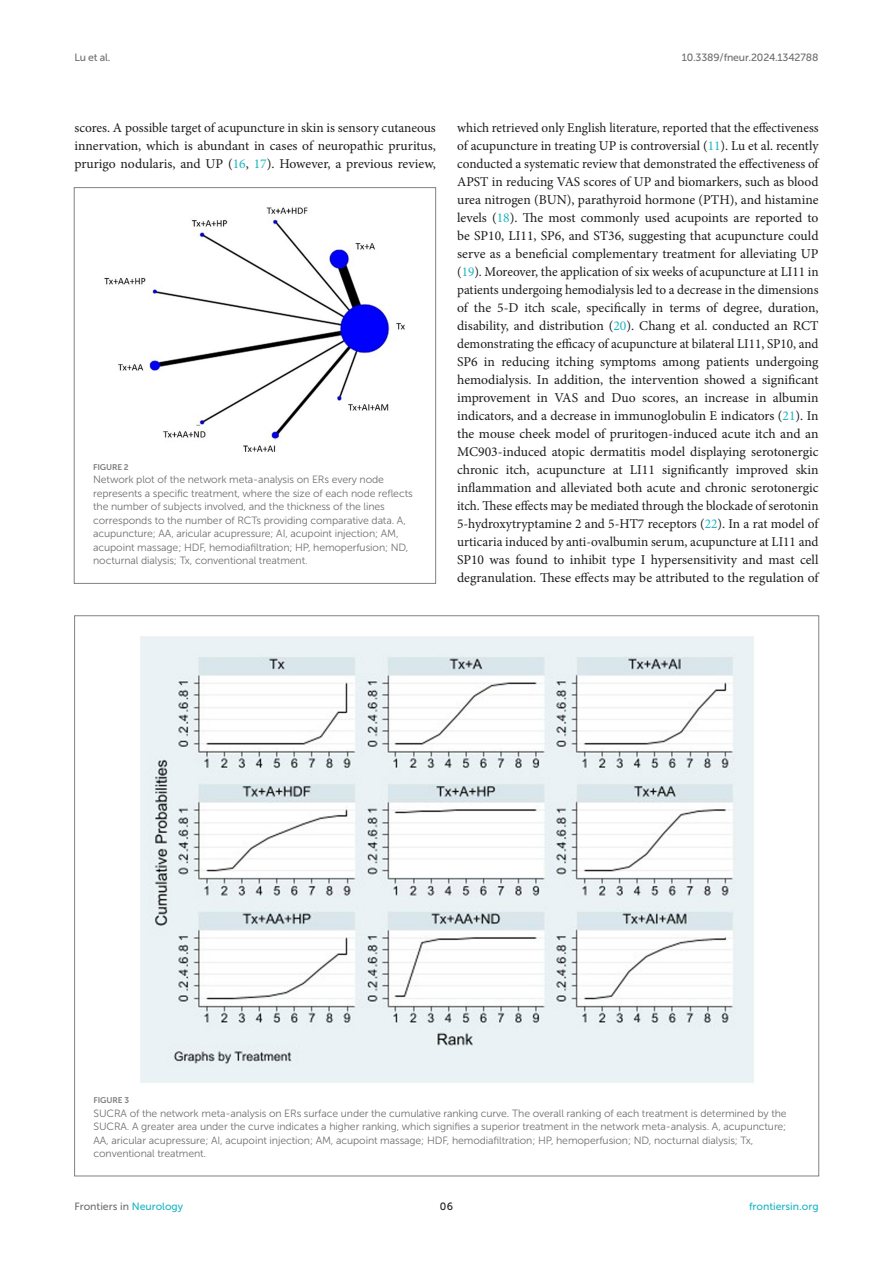
<style>
.page{position:relative;width:893px;height:1263px;background:#fff}
.page>*{position:absolute;margin:0;border:0;box-sizing:border-box;transform-origin:0 0}
.TEXT_FLUSH{font:13.5px/18px "Minion Pro";color:#1b1c1b;text-align:justify}
.FIG_LEG{font:10.5px/13.5px "Museo Sans 300";letter-spacing:-.01em;color:#706f70}
.t1{font:10.5px "Museo Sans 500";letter-spacing:-.015em;color:#706f70}
.t2{font:10.5px "Museo Sans 500";color:#1db5c3}
.t3{font:10.5px "Museo Sans 500";color:#1b1c1b}
.FIG_HD{font:8.25px "Museo Sans 700";letter-spacing:-.01em;color:#7e7f7f}
.s1{color:#1db5c3}
</style>
<div class="page">
<img style="left:104px;top:207px;width:301px;height:244px">
<div style="left:74px;top:187px;width:362px;height:397px;border:1px solid #808285"></div>
<img style="left:140px;top:636px;width:614px;height:447px">
<p class="t1" style="left:74px;top:51px;width:38px">Lu et al.</p>
<p class="t1" style="left:682px;top:51px;width:138px">10.3389/fneur.2024.1342788</p>
<p class="TEXT_FLUSH" style="left:74px;top:119px;width:363px">scores. A possible target of acupuncture in skin is sensory cutaneous innervation, which is abundant in cases of neuropathic pruritus, prurigo nodularis, and UP (<span class="s1">16</span>, <span class="s1">17</span>). However, a previous review,</p>
<p class="TEXT_FLUSH" style="left:457px;top:119px;width:363px">which retrieved only English literature, reported that the effectiveness of acupuncture in treating UP is controversial (<span class="s1">11</span>). Lu et al. recently conducted a systematic review that demonstrated the effectiveness of APST in reducing VAS scores of UP and biomarkers, such as blood urea nitrogen (BUN), parathyroid hormone (PTH), and histamine levels (<span class="s1">18</span>). The most commonly used acupoints are reported to be SP10, LI11, SP6, and ST36, suggesting that acupuncture could serve as a beneficial complementary treatment for alleviating UP (<span class="s1">19</span>). Moreover, the application of six weeks of acupuncture at LI11 in patients undergoing hemodialysis led to a decrease in the dimensions of the 5-D itch scale, specifically in terms of degree, duration, disability, and distribution (<span class="s1">20</span>). Chang et al. conducted an RCT demonstrating the efficacy of acupuncture at bilateral LI11, SP10, and SP6 in reducing itching symptoms among patients undergoing hemodialysis. In addition, the intervention showed a significant improvement in VAS and Duo scores, an increase in albumin indicators, and a decrease in immunoglobulin E indicators (<span class="s1">21</span>). In the mouse cheek model of pruritogen-induced acute itch and an MC903-induced atopic dermatitis model displaying serotonergic chronic itch, acupuncture at LI11 significantly improved skin inflammation and alleviated both acute and chronic serotonergic itch. These effects may be mediated through the blockade of serotonin 5-hydroxytryptamine 2 and 5-HT7 receptors (<span class="s1">22</span>). In a rat model of urticaria induced by anti-ovalbumin serum, acupuncture at LI11 and SP10 was found to inhibit type I hypersensitivity and mast cell degranulation. These effects may be attributed to the regulation of</p>
<p class="FIG_HD" style="left:93px;top:462px;width:37px">FIGURE 2</p>
<p class="FIG_LEG" style="left:93px;top:473px;width:321px">Network plot of the network meta-analysis on ERs every node represents a specific treatment, where the size of each node reflects the number of subjects involved, and the thickness of the lines corresponds to the number of RCTs providing comparative data. A, acupuncture; AA, aricular acupressure; AI, acupoint injection; AM, acupoint massage; HDF, hemodiafiltration; HP, hemoperfusion; ND, nocturnal dialysis; Tx, conventional treatment.</p>
<p class="FIG_HD" style="left:94px;top:1095px;width:37px">FIGURE 3</p>
<p class="FIG_LEG" style="left:94px;top:1106px;width:695px">SUCRA of the network meta-analysis on ERs surface under the cumulative ranking curve. The overall ranking of each treatment is determined by the SUCRA. A greater area under the curve indicates a higher ranking, which signifies a superior treatment in the network meta-analysis. A, acupuncture; AA, aricular acupressure; AI, acupoint injection; AM, acupoint massage; HDF, hemodiafiltration; HP, hemoperfusion; ND, nocturnal dialysis; Tx, conventional treatment.</p>
<p class="t1" style="left:74px;top:1200px;width:110px">Frontiers in <span class="s1">Neurology</span></p>
<p class="t3" style="left:440px;top:1200px;width:15px">06</p>
<p class="t2" style="left:749px;top:1200px;width:71px">frontiersin.org</p>
</div>
